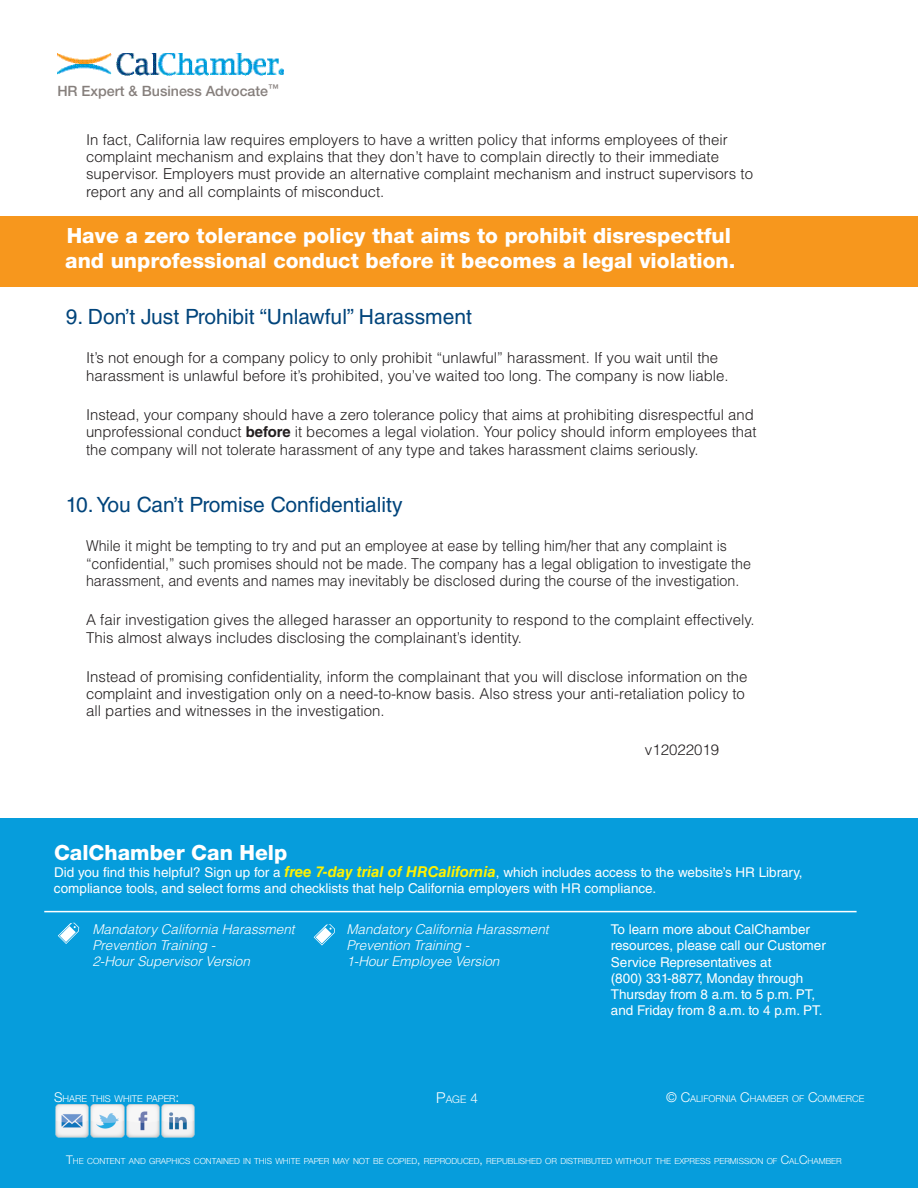
<style>
.page{position:relative;width:918px;height:1188px;background:#fff}
.page>*{position:absolute;margin:0;border:0;box-sizing:border-box;transform-origin:0 0}
.t1{font:800 21px/25.2px "Helvetica Neue LT Std";color:#fff}
.t2{font:21px "Helvetica LT Std";color:#00447b}
.t3{font:300 15px/17.4px "Helvetica LT Std";color:#231f20}
.t4{font:300 15px/17.4px "Helvetica LT Std";color:#231f20;scale:.95 1}
.t5{font:500 14.25px "Helvetica Neue LT Std";color:#867f7c}
.t6{font:13.5px/16.2px "Helvetica LT Std";color:#fff}
.t7{font:italic 300 13.5px/16.2px "Helvetica LT Std";color:#fff}
.t8{font:300 10.5px "Helvetica Neue LT Std";color:#fff}
.t9{font:300 9.45px "Helvetica Neue LT Std";color:#fff}
.t10{font:300 8.4px "Helvetica Neue LT Std";color:#fff}
.s1{font-weight:700}
.s2{font-weight:700;font-style:italic;font-size:15px;color:#fff101}
.s3{font-size:13.5px}
.s4{font-size:15px}
.s5{font-size:12px}
</style>
<div class="page">
<div style="left:0;top:819px;width:918px;height:369px;background:#069ddc"></div>
<img style="left:57px;top:54px;width:226px;height:22px">
<img style="left:55px;top:1105px;width:140px;height:33px">
<hr style="left:44px;top:911px;width:813px;height:1px;background:#fff">
<div style="left:0;top:216px;width:918px;height:70px;background:#f7971d"></div>
<svg style="left:58px;top:923px;width:21px;height:21px"></svg>
<svg style="left:314px;top:924px;width:21px;height:22px"></svg>
<p class="t5" style="left:57px;top:82px;width:223px">HR Expert &amp; Business Advocate<sup>™</sup></p>
<p class="t3" style="left:86px;top:131px;width:669px">In fact, California law requires employers to have a written policy that informs employees of their complaint mechanism and explains that they don’t have to complain directly to their immediate supervisor. Employers must provide an alternative complaint mechanism and instruct supervisors to report any and all complaints of misconduct.</p>
<h1 class="t1" style="left:65px;top:223px;width:672px">Have a zero tolerance policy that aims to prohibit disrespectful and unprofessional conduct before it becomes a legal violation.</h1>
<h1 class="t2" style="left:66px;top:305px;width:408px">9. Don’t Just Prohibit “Unlawful” Harassment</h1>
<p class="t3" style="left:86px;top:349px;width:644px">It’s not enough for a company policy to only prohibit “unlawful” harassment. If you wait until the harassment is unlawful before it’s prohibited, you’ve waited too long. The company is now liable.</p>
<p class="t3" style="left:86px;top:406px;width:672px">Instead, your company should have a zero tolerance policy that aims at prohibiting disrespectful and unprofessional conduct <span class="s1">before</span> it becomes a legal violation. Your policy should inform employees that the company will not tolerate harassment of any type and takes harassment claims seriously.</p>
<h1 class="t2" style="left:66px;top:493px;width:338px">10. You Can’t Promise Confidentiality</h1>
<p class="t4" style="left:86px;top:537px;width:702px">While it might be tempting to try and put an employee at ease by telling him/her that any complaint is “confidential,” such promises should not be made. The company has a legal obligation to investigate the harassment, and events and names may inevitably be disclosed during the course of the investigation.</p>
<p class="t3" style="left:86px;top:611px;width:670px">A fair investigation gives the alleged harasser an opportunity to respond to the complaint effectively.<br>This almost always includes disclosing the complainant’s identity.</p>
<p class="t3" style="left:86px;top:668px;width:663px">Instead of promising confidentiality, inform the complainant that you will disclose information on the complaint and investigation only on a need-to-know basis. Also stress your anti-retaliation policy to all parties and witnesses in the investigation.</p>
<p class="t3" style="left:645px;top:741px;width:76px">v12022019</p>
<h1 class="t1" style="left:54px;top:840px;width:235px">CalChamber Can Help</h1>
<p class="t6" style="left:54px;top:864px;width:750px">Did you find this helpful? Sign up for a <span class="s2">free 7-day trial of HRCalifornia</span>, which includes access to the website’s HR Library, compliance tools, and select forms and checklists that help California employers with HR compliance.</p>
<p class="t7" style="left:92px;top:921px;width:204px">Mandatory California Harassment<br>Prevention Training -<br>2-Hour Supervisor Version</p>
<p class="t7" style="left:346px;top:921px;width:204px">Mandatory California Harassment<br>Prevention Training -<br>1-Hour Employee Version</p>
<p class="t6" style="left:611px;top:921px;width:217px">To learn more about CalChamber resources, please call our Customer<br>Service Representatives at<br>(800) 331-8877, Monday through<br>Thursday from 8 a.m. to 5 p.m. PT, and Friday from 8 a.m. to 4 p.m. PT.</p>
<p class="t9" style="left:54px;top:1093px;width:127px"><span class="s3">S</span>HARE THIS WHITE PAPER<span class="s3">:</span></p>
<p class="t9" style="left:666px;top:1093px;width:200px"><span class="s3">© C</span>ALIFORNIA <span class="s3">C</span>HAMBER OF <span class="s3">C</span>OMMERCE</p>
<p class="t8" style="left:436px;top:1093px;width:43px"><span class="s4">P</span>AGE <span class="s3">4</span></p>
<p class="t10" style="left:66px;top:1155px;width:777px"><span class="s5">T</span>HE CONTENT AND GRAPHICS CONTAINED IN THIS WHITE PAPER MAY NOT BE COPIED<span class="s5">,</span> REPRODUCED<span class="s5">,</span> REPUBLISHED OR DISTRIBUTED WITHOUT THE EXPRESS PERMISSION OF <span class="s5">C</span>AL<span class="s5">C</span>HAMBER</p>
</div>
